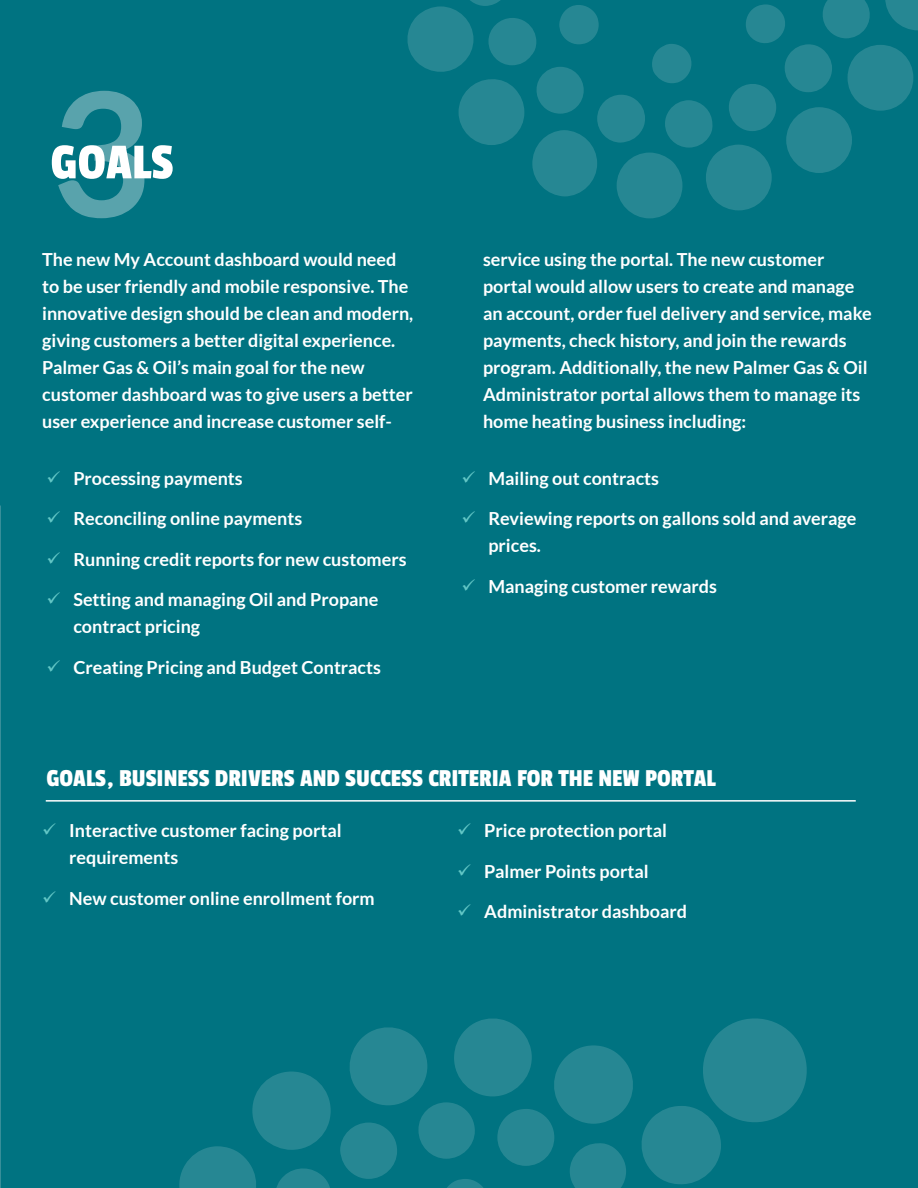
<style>
.page{position:relative;width:918px;height:1188px;background:#fff}
.page>*{position:absolute;margin:0;border:0;box-sizing:border-box;transform-origin:0 0}
.t1{font:700 172.5px "Lato";color:#fff}
.t2{font:52.5px "Passion One";color:#fff}
.t3{font:25.5px "Passion One";color:#fff}
.Body_Lato_Regular__1{font:700 18px/27px "Lato";color:#fff}
</style>
<div class="page">
<div style="left:1px;top:0;width:917px;height:1188px;background:#007381"></div>
<svg style="left:407px;top:0;width:511px;height:218px"></svg>
<svg style="left:179px;top:1072px;width:152px;height:116px"></svg>
<svg style="left:340px;top:1018px;width:467px;height:170px"></svg>
<hr style="left:46px;top:800px;width:810px;height:2px;background:#fff">
<h1 class="t1" style="left:50px;top:55px;width:102px">3</h1>
<p class="t2" style="left:50px;top:135px;width:125px">GOALS</p>
<p class="Body_Lato_Regular__1" style="left:42px;top:246px;width:373px">The new My Account dashboard would need to be user friendly and mobile responsive. The innovative design should be clean and modern, giving customers a better digital experience.<br>Palmer Gas &amp; Oil’s main goal for the new customer dashboard was to give users a better user experience and increase customer self-</p>
<p class="Body_Lato_Regular__1" style="left:483px;top:246px;width:390px">service using the portal. The new customer portal would allow users to create and manage an account, order fuel delivery and service, make payments, check history, and join the rewards program. Additionally, the new Palmer Gas &amp; Oil Administrator portal allows them to manage its home heating business including:</p>
<p class="Body_Lato_Regular__1" style="left:73px;top:464px;width:171px">Processing payments</p>
<p class="Body_Lato_Regular__1" style="left:73px;top:505px;width:230px">Reconciling online payments</p>
<p class="Body_Lato_Regular__1" style="left:73px;top:545px;width:335px">Running credit reports for new customers</p>
<p class="Body_Lato_Regular__1" style="left:73px;top:586px;width:307px">Setting and managing Oil and Propane contract pricing</p>
<p class="Body_Lato_Regular__1" style="left:73px;top:653px;width:309px">Creating Pricing and Budget Contracts</p>
<p class="Body_Lato_Regular__1" style="left:488px;top:464px;width:172px">Mailing out contracts</p>
<p class="Body_Lato_Regular__1" style="left:488px;top:505px;width:369px">Reviewing reports on gallons sold and average prices.</p>
<p class="Body_Lato_Regular__1" style="left:488px;top:572px;width:230px">Managing customer rewards</p>
<p class="t3" style="left:46px;top:765px;width:671px">GOALS, BUSINESS DRIVERS AND SUCCESS CRITERIA FOR THE NEW PORTAL</p>
<p class="Body_Lato_Regular__1" style="left:69px;top:817px;width:274px">Interactive customer facing portal requirements</p>
<p class="Body_Lato_Regular__1" style="left:69px;top:884px;width:307px">New customer online enrollment form</p>
<p class="Body_Lato_Regular__1" style="left:484px;top:817px;width:184px">Price protection portal</p>
<p class="Body_Lato_Regular__1" style="left:484px;top:857px;width:166px">Palmer Points portal</p>
<p class="Body_Lato_Regular__1" style="left:484px;top:898px;width:204px">Administrator dashboard</p>
</div>
